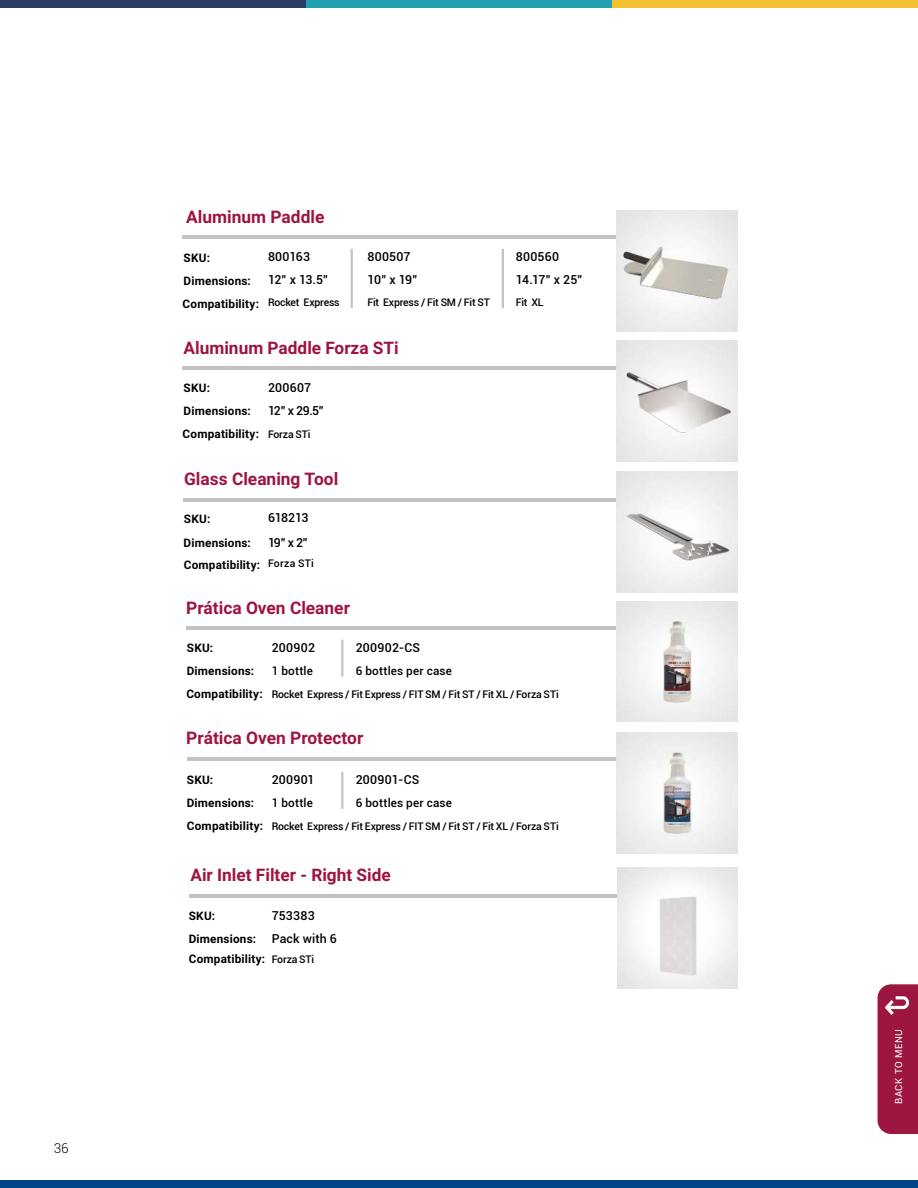
<style>
.page{position:relative;width:918px;height:1188px;background:#fff}
.page>*{position:absolute;margin:0;border:0;box-sizing:border-box;transform-origin:0 0}
.t1{font:700 17.4px "Roboto";color:#9d153f}
.t2{font:700 17.25px "Roboto";color:#9d153f}
.t3{font:300 13.5px "Roboto";color:#000}
.t4{font:500 12.45px "Roboto";letter-spacing:-.05em;color:#000}
.t5{font:500 12.3px/23px "Roboto";letter-spacing:.02em;color:#000}
.t6{font:700 11.7px "Roboto";letter-spacing:.015em;color:#000}
.t7{font:500 11.7px "Roboto";letter-spacing:.015em;color:#000}
.t8{font:500 10.5px "Roboto";letter-spacing:-.015em;color:#000}
.t9{font:500 10.5px "Roboto";letter-spacing:.025em;color:#000}
.t10{font:9.75px "Roboto";letter-spacing:.06em;color:#fff}
</style>
<div class="page">
<div style="left:0;top:1180px;width:918px;height:8px;background:#004687"></div>
<div style="left:306px;top:0;width:306px;height:8px;background:#24a1b0"></div>
<div style="left:0;top:0;width:306px;height:8px;background:#2b3d63"></div>
<div style="left:612px;top:0;width:306px;height:8px;background:#f2c230"></div>
<hr style="left:189px;top:894px;width:465px;height:3px;background:#c3c3c3">
<img style="left:617px;top:868px;width:121px;height:120px">
<hr style="left:351px;top:249px;width:2px;height:59px;background:#c3c3c3">
<hr style="left:502px;top:249px;width:2px;height:59px;background:#c3c3c3">
<hr style="left:186px;top:626px;width:463px;height:3px;background:#c3c3c3">
<hr style="left:183px;top:235px;width:462px;height:3px;background:#c3c3c3">
<hr style="left:184px;top:498px;width:462px;height:4px;background:#c3c3c3">
<hr style="left:187px;top:758px;width:452px;height:3px;background:#c3c3c3">
<hr style="left:341px;top:772px;width:2px;height:37px;background:#c3c3c3">
<img style="left:616px;top:211px;width:121px;height:121px">
<hr style="left:183px;top:367px;width:462px;height:3px;background:#c3c3c3">
<img style="left:617px;top:341px;width:120px;height:120px">
<img style="left:616px;top:472px;width:121px;height:121px">
<img style="left:617px;top:601px;width:120px;height:121px">
<img style="left:616px;top:733px;width:121px;height:121px">
<hr style="left:341px;top:640px;width:2px;height:37px;background:#c3c3c3">
<div style="left:878px;top:984px;width:40px;height:150px;background:#9c1640"></div>
<p class="t3" style="left:54px;top:1139px;width:16px">36</p>
<h1 class="t1" style="left:186px;top:204px;width:140px">Aluminum Paddle</h1>
<p class="t6" style="left:184px;top:249px;width:28px">SKU:</p>
<p class="t5" style="left:268px;top:244px;width:44px">800163</p>
<p class="t5" style="left:367px;top:244px;width:45px">800507</p>
<p class="t5" style="left:516px;top:244px;width:45px">800560</p>
<p class="t6" style="left:184px;top:272px;width:69px">Dimensions:</p>
<p class="t4" style="left:268px;top:271px;width:62px">12” x 13.5”</p>
<p class="t4" style="left:367px;top:271px;width:52px">10” x 19”</p>
<p class="t4" style="left:516px;top:271px;width:68px">14.17” x 25”</p>
<p class="t6" style="left:183px;top:295px;width:78px">Compatibility:</p>
<p class="t8" style="left:268px;top:295px;width:73px">Rocket Express</p>
<p class="t8" style="left:367px;top:295px;width:124px">Fit Express / Fit SM / Fit ST</p>
<p class="t8" style="left:516px;top:295px;width:30px">Fit XL</p>
<h2 class="t2" style="left:184px;top:336px;width:217px">Aluminum Paddle Forza STi</h2>
<p class="t6" style="left:184px;top:379px;width:28px">SKU:</p>
<p class="t5" style="left:268px;top:375px;width:45px">200607</p>
<p class="t6" style="left:184px;top:402px;width:69px">Dimensions:</p>
<p class="t4" style="left:268px;top:401px;width:57px">12” x 29.5”</p>
<p class="t6" style="left:183px;top:425px;width:78px">Compatibility:</p>
<p class="t8" style="left:268px;top:426px;width:44px">Forza STi</p>
<h1 class="t1" style="left:184px;top:466px;width:156px">Glass Cleaning Tool</h1>
<p class="t6" style="left:184px;top:511px;width:28px">SKU:</p>
<p class="t5" style="left:268px;top:505px;width:42px">618213</p>
<p class="t6" style="left:184px;top:534px;width:69px">Dimensions:</p>
<p class="t4" style="left:268px;top:534px;width:41px">19” x 2”</p>
<p class="t6" style="left:184px;top:556px;width:78px">Compatibility:</p>
<p class="t9" style="left:268px;top:556px;width:47px">Forza STi</p>
<h1 class="t1" style="left:186px;top:596px;width:165px">Prática Oven Cleaner</h1>
<p class="t6" style="left:187px;top:640px;width:28px">SKU:</p>
<p class="t5" style="left:272px;top:636px;width:45px">200902</p>
<p class="t5" style="left:356px;top:636px;width:66px">200902-CS</p>
<p class="t6" style="left:187px;top:663px;width:69px">Dimensions:</p>
<p class="t7" style="left:272px;top:663px;width:43px">1 bottle</p>
<p class="t7" style="left:356px;top:663px;width:98px">6 bottles per case</p>
<p class="t6" style="left:186px;top:686px;width:78px">Compatibility:</p>
<p class="t8" style="left:272px;top:687px;width:288px">Rocket Express / Fit Express / FIT SM / Fit ST / Fit XL / Forza STi</p>
<h1 class="t1" style="left:186px;top:726px;width:179px">Prática Oven Protector</h1>
<p class="t6" style="left:187px;top:772px;width:28px">SKU:</p>
<p class="t5" style="left:272px;top:768px;width:44px">200901</p>
<p class="t5" style="left:356px;top:768px;width:65px">200901-CS</p>
<p class="t6" style="left:187px;top:795px;width:69px">Dimensions:</p>
<p class="t7" style="left:272px;top:795px;width:43px">1 bottle</p>
<p class="t7" style="left:356px;top:795px;width:98px">6 bottles per case</p>
<p class="t6" style="left:187px;top:818px;width:78px">Compatibility:</p>
<p class="t8" style="left:272px;top:819px;width:288px">Rocket Express / Fit Express / FIT SM / Fit ST / Fit XL / Forza STi</p>
<h2 class="t2" style="left:190px;top:863px;width:202px">Air Inlet Filter - Right Side</h2>
<p class="t6" style="left:189px;top:908px;width:28px">SKU:</p>
<p class="t6" style="left:189px;top:931px;width:69px">Dimensions:</p>
<p class="t5" style="left:272px;top:904px;width:67px">753383<br>Pack with 6</p>
<p class="t6" style="left:189px;top:951px;width:78px">Compatibility:</p>
<p class="t8" style="left:272px;top:952px;width:44px">Forza STi</p>
<p class="t10" style="left:892px;top:1104px;width:77px;rotate:-90deg">BACK TO MENU</p>
</div>
